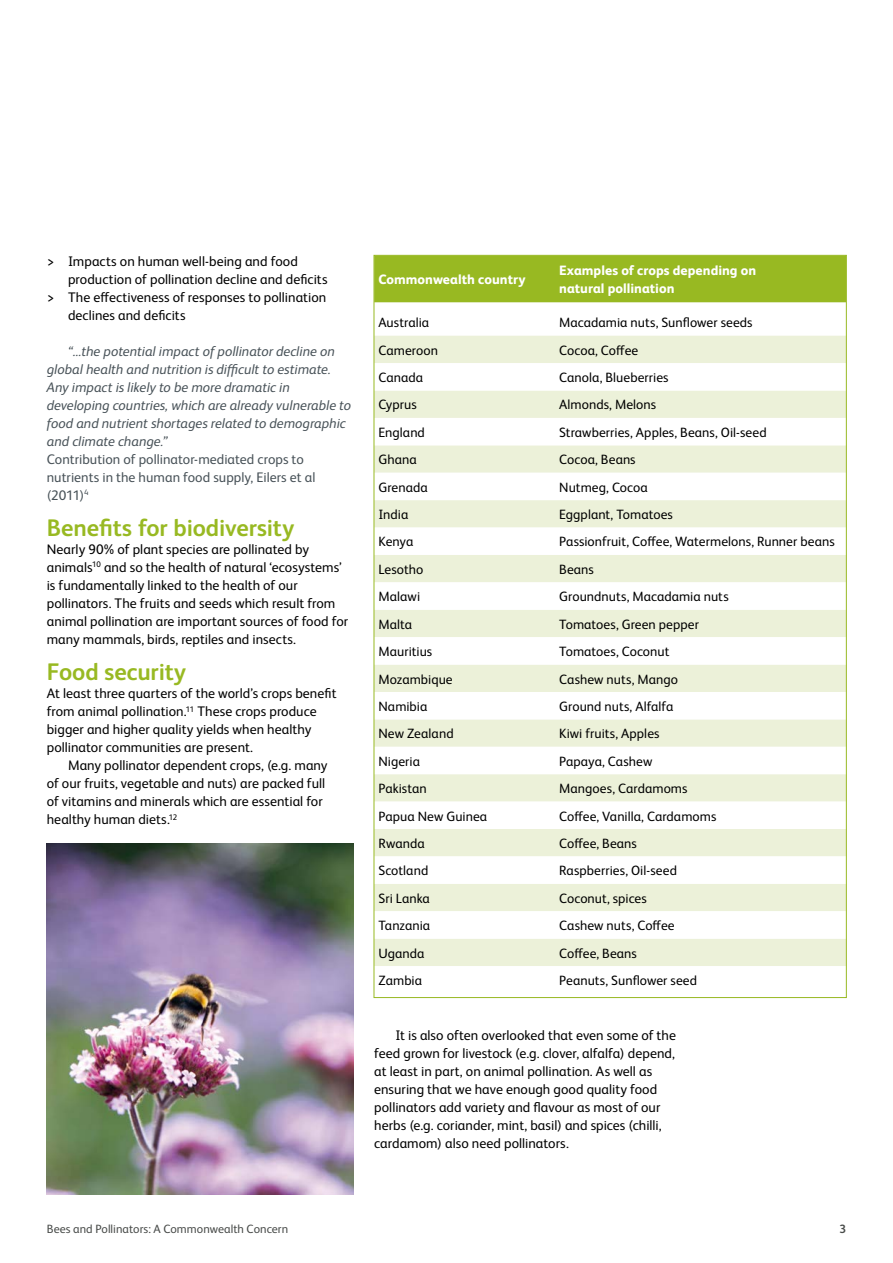
<style>
.page{position:relative;width:893px;height:1263px;background:#fff}
.page>*{position:absolute;margin:0;border:0;box-sizing:border-box;transform-origin:0 0}
.t1{font:700 24px "FS Albert Pro";letter-spacing:-.005em;color:#98b922}
.t2{font:13.8px/18px "FS Albert Pro";letter-spacing:.005em;color:#000}
.t3{font:italic 13.8px/18px "FS Albert Pro";color:#485258}
.t4{font:13.8px/18px "FS Albert Pro";color:#485258}
.t5{font:13.5px "FS Albert Pro";letter-spacing:.005em;color:#000}
.t6{font:800 13.5px/18px "FS Albert Pro";color:#fff}
.t7{font:12px "FS Albert Pro";letter-spacing:.005em;color:#484b49}
.t8{font:700 12px "FS Albert Pro";color:#484b49}
</style>
<div class="page">
<div style="left:376px;top:257px;width:468px;height:45px;background:#98b922"></div>
<div style="left:376px;top:336px;width:468px;height:27px;background:#ecf1d9"></div>
<svg style="left:376px;top:391px;width:468px;height:575px;fill:#ecf1d9"></svg>
<img style="left:47px;top:843px;width:307px;height:352px">
<p class="t2" style="left:47px;top:251px;width:253px">&gt; Impacts on human well-being and food</p>
<p class="t2" style="left:68px;top:269px;width:261px">production of pollination decline and deficits</p>
<p class="t2" style="left:47px;top:287px;width:281px">&gt; The effectiveness of responses to pollination</p>
<p class="t2" style="left:68px;top:305px;width:119px">declines and deficits</p>
<p class="t3" style="left:47px;top:341px;width:306px;text-indent:21px">“…the potential impact of pollinator decline on global health and nutrition is difficult to estimate.<br>Any impact is likely to be more dramatic in developing countries, which are already vulnerable to food and nutrient shortages related to demographic and climate change.”</p>
<p class="t4" style="left:47px;top:449px;width:270px">Contribution of pollinator-mediated crops to nutrients in the human food supply, Eilers et al (2011)<sup>4</sup></p>
<h1 class="t1" style="left:47px;top:511px;width:249px">Benefits for biodiversity</h1>
<p class="t2" style="left:47px;top:539px;width:303px">Nearly 90% of plant species are pollinated by animals<sup>10</sup> and so the health of natural ‘ecosystems’ is fundamentally linked to the health of our pollinators. The fruits and seeds which result from animal pollination are important sources of food for many mammals, birds, reptiles and insects.</p>
<h1 class="t1" style="left:47px;top:655px;width:141px">Food security</h1>
<p class="t2" style="left:47px;top:683px;width:291px">At least three quarters of the world’s crops benefit from animal pollination.<sup>11</sup> These crops produce bigger and higher quality yields when healthy pollinator communities are present.</p>
<p class="t2" style="left:47px;top:755px;width:282px;text-indent:21px">Many pollinator dependent crops, (e.g. many of our fruits, vegetable and nuts) are packed full of vitamins and minerals which are essential for healthy human diets.<sup>12</sup></p>
<p class="t6" style="left:378px;top:269px;width:149px">Commonwealth country</p>
<p class="t6" style="left:559px;top:260px;width:199px">Examples of crops depending on natural pollination</p>
<p class="t5" style="left:378px;top:313px;width:52px">Australia</p>
<p class="t5" style="left:559px;top:313px;width:195px">Macadamia nuts, Sunflower seeds</p>
<p class="t5" style="left:378px;top:340px;width:61px">Cameroon</p>
<p class="t5" style="left:559px;top:340px;width:81px">Cocoa, Coffee</p>
<p class="t5" style="left:378px;top:368px;width:46px">Canada</p>
<p class="t5" style="left:559px;top:368px;width:111px">Canola, Blueberries</p>
<p class="t5" style="left:378px;top:395px;width:40px">Cyprus</p>
<p class="t5" style="left:559px;top:395px;width:98px">Almonds, Melons</p>
<p class="t5" style="left:378px;top:423px;width:48px">England</p>
<p class="t5" style="left:559px;top:423px;width:209px">Strawberries, Apples, Beans, Oil-seed</p>
<p class="t5" style="left:378px;top:450px;width:40px">Ghana</p>
<p class="t5" style="left:559px;top:450px;width:78px">Cocoa, Beans</p>
<p class="t5" style="left:378px;top:477px;width:51px">Grenada</p>
<p class="t5" style="left:559px;top:477px;width:90px">Nutmeg, Cocoa</p>
<p class="t5" style="left:378px;top:505px;width:31px">India</p>
<p class="t5" style="left:559px;top:505px;width:115px">Eggplant, Tomatoes</p>
<p class="t5" style="left:378px;top:532px;width:36px">Kenya</p>
<p class="t5" style="left:559px;top:532px;width:277px">Passionfruit, Coffee, Watermelons, Runner beans</p>
<p class="t5" style="left:378px;top:560px;width:47px">Lesotho</p>
<p class="t5" style="left:559px;top:560px;width:36px">Beans</p>
<p class="t5" style="left:378px;top:587px;width:43px">Malawi</p>
<p class="t5" style="left:559px;top:587px;width:171px">Groundnuts, Macadamia nuts</p>
<p class="t5" style="left:378px;top:614px;width:35px">Malta</p>
<p class="t5" style="left:559px;top:614px;width:141px">Tomatoes, Green pepper</p>
<p class="t5" style="left:378px;top:642px;width:55px">Mauritius</p>
<p class="t5" style="left:559px;top:642px;width:112px">Tomatoes, Coconut</p>
<p class="t5" style="left:378px;top:669px;width:76px">Mozambique</p>
<p class="t5" style="left:559px;top:669px;width:120px">Cashew nuts, Mango</p>
<p class="t5" style="left:378px;top:697px;width:50px">Namibia</p>
<p class="t5" style="left:559px;top:697px;width:116px">Ground nuts, Alfalfa</p>
<p class="t5" style="left:378px;top:724px;width:77px">New Zealand</p>
<p class="t5" style="left:559px;top:724px;width:102px">Kiwi fruits, Apples</p>
<p class="t5" style="left:378px;top:751px;width:43px">Nigeria</p>
<p class="t5" style="left:559px;top:751px;width:95px">Papaya, Cashew</p>
<p class="t5" style="left:378px;top:779px;width:50px">Pakistan</p>
<p class="t5" style="left:559px;top:779px;width:130px">Mangoes, Cardamoms</p>
<p class="t5" style="left:378px;top:806px;width:110px">Papua New Guinea</p>
<p class="t5" style="left:559px;top:806px;width:159px">Coffee, Vanilla, Cardamoms</p>
<p class="t5" style="left:378px;top:834px;width:48px">Rwanda</p>
<p class="t5" style="left:559px;top:834px;width:79px">Coffee, Beans</p>
<p class="t5" style="left:378px;top:861px;width:51px">Scotland</p>
<p class="t5" style="left:559px;top:861px;width:119px">Raspberries, Oil-seed</p>
<p class="t5" style="left:378px;top:888px;width:53px">Sri Lanka</p>
<p class="t5" style="left:559px;top:888px;width:89px">Coconut, spices</p>
<p class="t5" style="left:378px;top:916px;width:53px">Tanzania</p>
<p class="t5" style="left:559px;top:916px;width:117px">Cashew nuts, Coffee</p>
<p class="t5" style="left:378px;top:943px;width:48px">Uganda</p>
<p class="t5" style="left:559px;top:943px;width:79px">Coffee, Beans</p>
<p class="t5" style="left:378px;top:971px;width:45px">Zambia</p>
<p class="t5" style="left:559px;top:971px;width:139px">Peanuts, Sunflower seed</p>
<p class="t2" style="left:374px;top:1025px;width:303px;text-indent:21px">It is also often overlooked that even some of the feed grown for livestock (e.g. clover, alfalfa) depend, at least in part, on animal pollination. As well as ensuring that we have enough good quality food pollinators add variety and flavour as most of our herbs (e.g. coriander, mint, basil) and spices (chilli, cardamom) also need pollinators.</p>
<p class="t7" style="left:47px;top:1220px;width:243px">Bees and Pollinators: A Commonwealth Concern</p>
<p class="t8" style="left:839px;top:1220px;width:8px">3</p>
</div>
